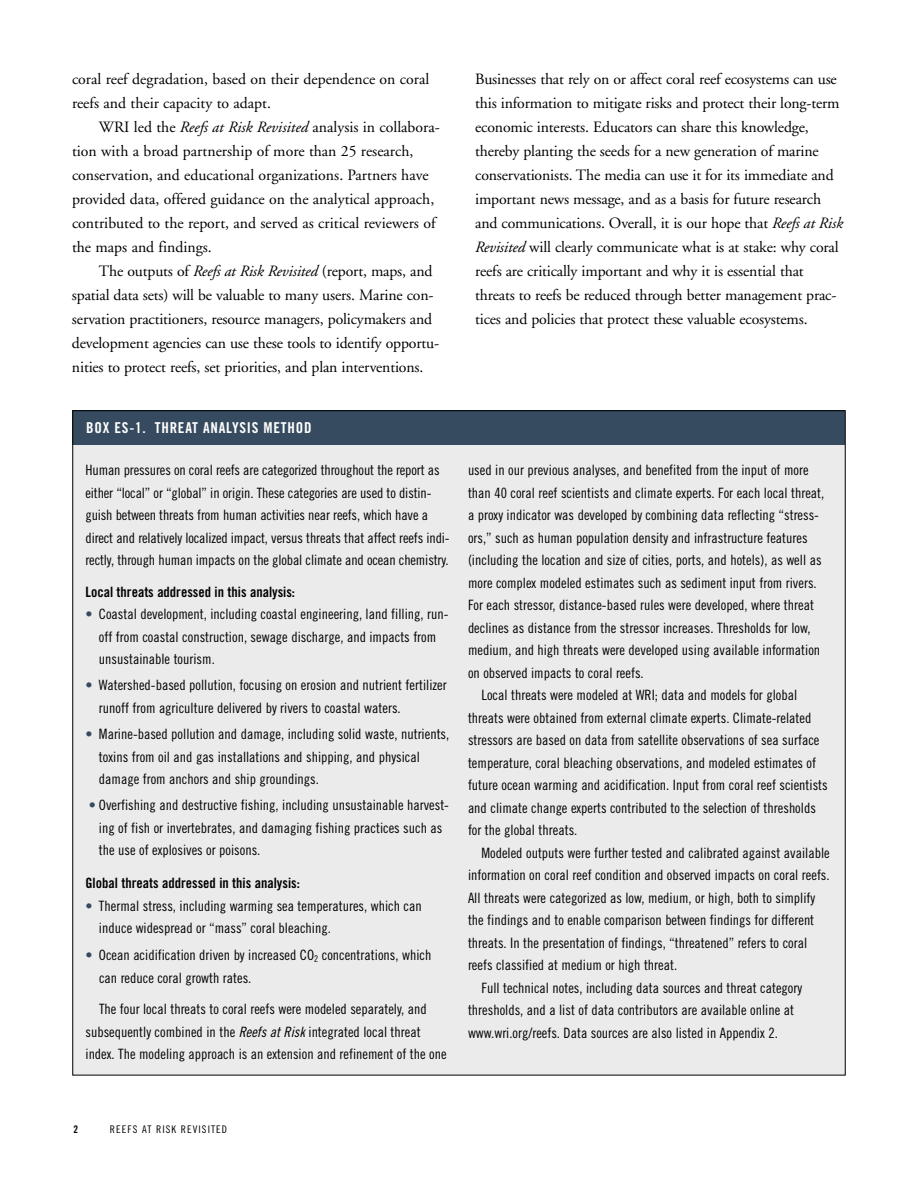
<style>
.page{position:relative;width:918px;height:1188px;background:#fff}
.page>*{position:absolute;margin:0;border:0;box-sizing:border-box;transform-origin:0 0}
.t1{font:15.75px/24px "Adobe Garamond";letter-spacing:-.01em;color:#000}
.t2{font:15px "Trade Gothic LT Bold Cond Twenty";letter-spacing:.05em;color:#fff}
.t3{font:14.25px/22.5px "Trade Gothic LT Cond Eighteen";color:#000}
.t4{font:14.25px "Trade Gothic LT Bold Cond Twenty";color:#000}
.t5{font:10.5px "Trade Gothic LT Cond Eighteen";letter-spacing:.1em;color:#000}
.t6{font:10.5px "Trade Gothic LT Bold Cond Twenty";color:#000}
.s1{font-style:italic}
.s2{color:#364b5f}
.s3{font-family:"Trade Gothic LT Cond Eighteen Obl"}
</style>
<div class="page">
<div style="left:72px;top:410px;width:774px;height:665px;background:#ebebec"></div>
<div style="left:73px;top:410px;width:772px;height:34px;background:#364b5f"></div>
<p class="t1" style="left:72px;top:67px;width:359px">coral reef degradation, based on their dependence on coral reefs and their capacity to adapt.</p>
<p class="t1" style="left:72px;top:115px;width:369px;text-indent:27px">WRI led the <span class="s1">Reefs at Risk Revisited</span> analysis in collabora&shy;tion with a broad partnership of more than 25 research, conservation, and educational organizations. Partners have provided data, offered guidance on the analytical approach, contributed to the report, and served as critical reviewers of the maps and findings.</p>
<p class="t1" style="left:72px;top:259px;width:369px;text-indent:27px">The outputs of <span class="s1">Reefs at Risk Revisited</span> (report, maps, and spatial data sets) will be valuable to many users. Marine con&shy;servation practitioners, resource managers, policymakers and development agencies can use these tools to identify opportu&shy;nities to protect reefs, set priorities, and plan interventions.</p>
<p class="t2" style="left:86px;top:418px;width:227px">Box ES-1.T hreat Analysis Method</p>
<p class="t3" style="left:86px;top:459px;width:366px">Human pressures on coral reefs are categorized throughout the report as either “local” or “global” in origin. These categories are used to distin&shy;guish between threats from human activities near reefs, which have a direct and relatively localized impact, versus threats that affect reefs indi&shy;rectly, through human impacts on the global climate and ocean chemistry.</p>
<p class="t4" style="left:86px;top:583px;width:211px">Local threats addressed in this analysis:</p>
<p class="t3" style="left:99px;top:603px;width:351px;text-indent:-13px"><span class="s2">•</span> Coastal development, including coastal engineering, land filling, run&shy;off from coastal construction, sewage discharge, and impacts from unsustainable tourism.</p>
<p class="t3" style="left:99px;top:674px;width:349px;text-indent:-13px"><span class="s2">•</span> Watershed-based pollution, focusing on erosion and nutrient fertilizer runoff from agriculture delivered by rivers to coastal waters.</p>
<p class="t3" style="left:99px;top:723px;width:352px;text-indent:-13px"><span class="s2">•</span> Marine-based pollution and damage, including solid waste, nutrients, toxins from oil and gas installations and shipping, and physical damage from anchors and ship groundings.</p>
<p class="t3" style="left:99px;top:794px;width:352px;text-indent:-10px"><span class="s2">•</span> Overfishing and destructive fishing, including unsustainable harvest&shy;ing of fish or invertebrates, and damaging fishing practices such as the use of explosives or poisons.</p>
<p class="t4" style="left:86px;top:875px;width:216px">Global threats addressed in this analysis:</p>
<p class="t3" style="left:99px;top:894px;width:324px;text-indent:-13px"><span class="s2">•</span> Thermal stress, including warming sea temperatures, which can induce widespread or “mass” coral bleaching.</p>
<p class="t3" style="left:99px;top:944px;width:334px;text-indent:-14px"><span class="s2">•</span> Ocean acidification driven by increased CO<sub>2</sub> concentrations, which can reduce coral growth rates.</p>
<p class="t3" style="left:86px;top:998px;width:363px;text-indent:13px">The four local threats to coral reefs were modeled separately, and subsequently combined in the <span class="s3">Reefs at Risk</span> integrated local threat index. The modeling approach is an extension and refinement of the one</p>
<p class="t1" style="left:475px;top:67px;width:369px">Businesses that rely on or affect coral reef ecosystems can use this information to mitigate risks and protect their long-term economic interests. Educators can share this knowledge, thereby planting the seeds for a new generation of marine conservationists. The media can use it for its immediate and important news message, and as a basis for future research and communications. Overall, it is our hope that <span class="s1">Reefs at Risk Revisited</span> will clearly communicate what is at stake: why coral reefs are critically important and why it is essential that threats to reefs be reduced through better management prac&shy;tices and policies that protect these valuable ecosystems.</p>
<p class="t3" style="left:468px;top:459px;width:342px">used in our previous analyses, and benefited from the input of more</p>
<p class="t3" style="left:468px;top:481px;width:358px">than 40 coral reef scientists and climate experts. For each local threat,</p>
<p class="t3" style="left:468px;top:504px;width:353px">a proxy indicator was developed by combining data reflecting “stress-</p>
<p class="t3" style="left:468px;top:526px;width:341px">ors,” such as human population density and infrastructure features</p>
<p class="t3" style="left:468px;top:549px;width:355px">(including the location and size of cities, ports, and hotels), as well as</p>
<p class="t3" style="left:468px;top:571px;width:350px">more complex modeled estimates such as sediment input from rivers.</p>
<p class="t3" style="left:468px;top:594px;width:348px">For each stressor, distance-based rules were developed, where threat</p>
<p class="t3" style="left:468px;top:616px;width:344px">declines as distance from the stressor increases. Thresholds for low,</p>
<p class="t3" style="left:468px;top:639px;width:354px">medium, and high threats were developed using available information</p>
<p class="t3" style="left:468px;top:661px;width:177px">on observed impacts to coral reefs.</p>
<p class="t3" style="left:482px;top:684px;width:317px">Local threats were modeled at WRI; data and models for global</p>
<p class="t3" style="left:468px;top:706px;width:345px">threats were obtained from external climate experts. Climate-related</p>
<p class="t3" style="left:468px;top:729px;width:353px">stressors are based on data from satellite observations of sea surface</p>
<p class="t3" style="left:468px;top:751px;width:350px">temperature, coral bleaching observations, and modeled estimates of</p>
<p class="t3" style="left:468px;top:774px;width:361px">future ocean warming and acidification. Input from coral reef scientists</p>
<p class="t3" style="left:468px;top:796px;width:349px">and climate change experts contributed to the selection of thresholds</p>
<p class="t3" style="left:468px;top:819px;width:111px">for the global threats.</p>
<p class="t3" style="left:482px;top:841px;width:350px">Modeled outputs were further tested and calibrated against available</p>
<p class="t3" style="left:468px;top:864px;width:363px">information on coral reef condition and observed impacts on coral reefs.</p>
<p class="t3" style="left:468px;top:886px;width:349px">All threats were categorized as low, medium, or high, both to simplify</p>
<p class="t3" style="left:468px;top:909px;width:348px">the findings and to enable comparison between findings for different</p>
<p class="t3" style="left:468px;top:931px;width:341px">threats. In the presentation of findings, “threatened” refers to coral</p>
<p class="t3" style="left:468px;top:954px;width:211px">reefs classified at medium or high threat.</p>
<p class="t3" style="left:482px;top:976px;width:322px">Full technical notes, including data sources and threat category</p>
<p class="t3" style="left:468px;top:999px;width:327px">thresholds, and a list of data contributors are available online at</p>
<p class="t3" style="left:468px;top:1021px;width:311px">www.wri.org/reefs. Data sources are also listed in Appendix 2.</p>
<p class="t6" style="left:74px;top:1122px;width:6px">2</p>
<p class="t5" style="left:110px;top:1123px;width:119px">REEFS AT RISK REVISITED</p>
</div>
